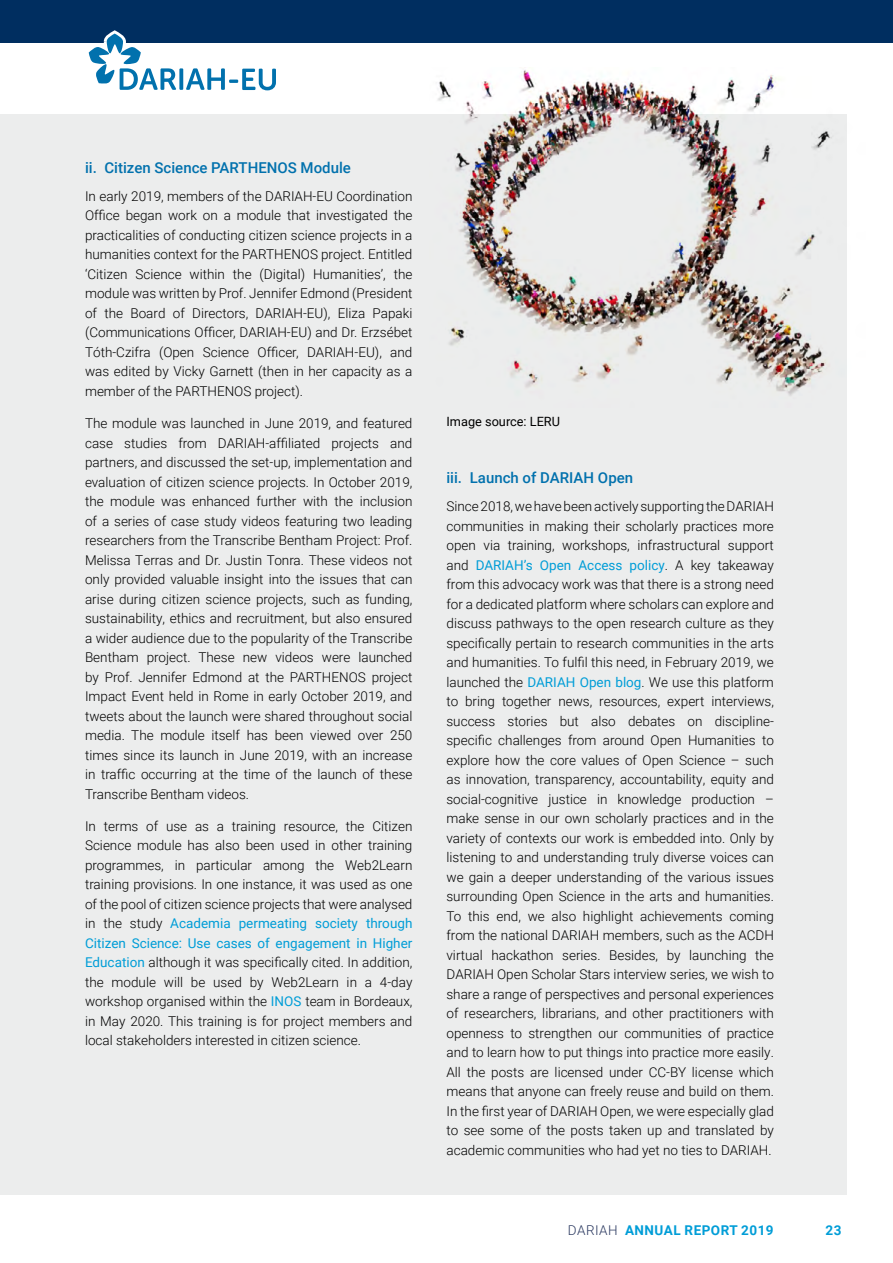
<style>
.page{position:relative;width:893px;height:1263px;background:#fff}
.page>*{position:absolute;margin:0;border:0;box-sizing:border-box;transform-origin:0 0}
._19-H3{font:500 15px "Roboto";color:#0171ad}
._19-Body_3{font:300 13.5px/19.5px "Roboto";color:#000;text-align:justify}
.t1{font:700 13.5px "Roboto";letter-spacing:.035em;color:#009dd7}
._19-Diagram-Body{font:12.75px "Roboto";color:#000}
.s1{font-weight:400;color:#009dd7}
.s2{font-weight:300;color:#2b3960}
</style>
<div class="page">
<div style="left:0;top:115px;width:846px;height:1080px;background:#eceded"></div>
<div style="left:0;top:0;width:893px;height:43px;background:#002e60"></div>
<div style="left:429px;top:43px;width:464px;height:382px;background:linear-gradient(to right,#f5f5f6,#fafafa)"></div>
<img style="left:429px;top:67px;width:437px;height:340px">
<svg style="left:179px;top:68px;width:4px;height:22px"></svg>
<svg style="left:88px;top:30px;width:88px;height:60px"></svg>
<svg style="left:186px;top:68px;width:90px;height:22px"></svg>
<p class="_19-H3" style="left:85px;top:157px;width:267px">ii. Citizen Science PARTHENOS Module</p>
<p class="_19-Body_3" style="left:85px;top:186px;width:329px">In early 2019, members of the DARIAH-EU Coordination Office began work on a module that investigated the practicalities of conducting citizen science projects in a humanities context for the PARTHENOS project. Entitled ‘Citizen Science within the (Digital) Humanities’, the module was written by Prof. Jennifer Edmond (President of the Board of Directors, DARIAH-EU), Eliza Papaki (Communications Officer, DARIAH-EU) and Dr. Erzsébet Tóth-Czifra (Open Science Officer, DARIAH-EU), and was edited by Vicky Garnett (then in her capacity as a member of the PARTHENOS project).</p>
<p class="_19-Body_3" style="left:85px;top:413px;width:329px">The module was launched in June 2019, and featured case studies from DARIAH-affiliated projects and partners, and discussed the set-up, implementation and evaluation of citizen science projects. In October 2019, the module was enhanced further with the inclusion of a series of case study videos featuring two leading researchers from the Transcribe Bentham Project: Prof.<br>Melissa Terras and Dr. Justin Tonra. These videos not only provided valuable insight into the issues that can arise during citizen science projects, such as funding, sustainability, ethics and recruitment, but also ensured a wider audience due to the popularity of the Transcribe Bentham project. These new videos were launched by Prof. Jennifer Edmond at the PARTHENOS project Impact Event held in Rome in early October 2019, and tweets about the launch were shared throughout social media. The module itself has been viewed over 250 times since its launch in June 2019, with an increase in traffic occurring at the time of the launch of these Transcribe Bentham videos.</p>
<p class="_19-Body_3" style="left:85px;top:816px;width:329px">In terms of use as a training resource, the Citizen Science module has also been used in other training programmes, in particular among the Web2Learn training provisions. In one instance, it was used as one of the pool of citizen science projects that were analysed in the study <span class="s1">Academia permeating society through Citizen Science: Use cases of engagement in Higher Education</span> although it was specifically cited. In addition, the module will be used by Web2Learn in a 4-day workshop organised within the <span class="s1">INOS</span> team in Bordeaux, in May 2020. This training is for project members and local stakeholders interested in citizen science.</p>
<p class="_19-Diagram-Body" style="left:446px;top:413px;width:115px">Image source: LERU</p>
<p class="_19-H3" style="left:446px;top:467px;width:188px">iii. Launch of DARIAH Open</p>
<p class="_19-Body_3" style="left:446px;top:496px;width:329px">Since 2018, we have been actively supporting the DARIAH communities in making their scholarly practices more open via training, workshops, infrastructural support and <span class="s1">DARIAH’s Open Access policy</span>. A key takeaway from this advocacy work was that there is a strong need for a dedicated platform where scholars can explore and discuss pathways to the open research culture as they specifically pertain to research communities in the arts and humanities. To fulfil this need, in February 2019, we launched the <span class="s1">DARIAH Open blog</span>. We use this platform to bring together news, resources, expert interviews, success stories but also debates on discipline&shy;specific challenges from around Open Humanities to explore how the core values of Open Science – such as innovation, transparency, accountability, equity and social-cognitive justice in knowledge production – make sense in our own scholarly practices and in the variety of contexts our work is embedded into. Only by listening to and understanding truly diverse voices can we gain a deeper understanding of the various issues surrounding Open Science in the arts and humanities.<br>To this end, we also highlight achievements coming from the national DARIAH members, such as the ACDH virtual hackathon series. Besides, by launching the DARIAH Open Scholar Stars interview series, we wish to share a range of perspectives and personal experiences of researchers, librarians, and other practitioners with openness to strengthen our communities of practice and to learn how to put things into practice more easily.<br>All the posts are licensed under CC-BY license which means that anyone can freely reuse and build on them.<br>In the first year of DARIAH Open, we were especially glad to see some of the posts taken up and translated by academic communities who had yet no ties to DARIAH.</p>
<p class="t1" style="left:568px;top:1220px;width:207px"><span class="s2">DARIAH</span> ANNUAL REPORT 2019</p>
<p class="t1" style="left:825px;top:1220px;width:17px">23</p>
</div>
